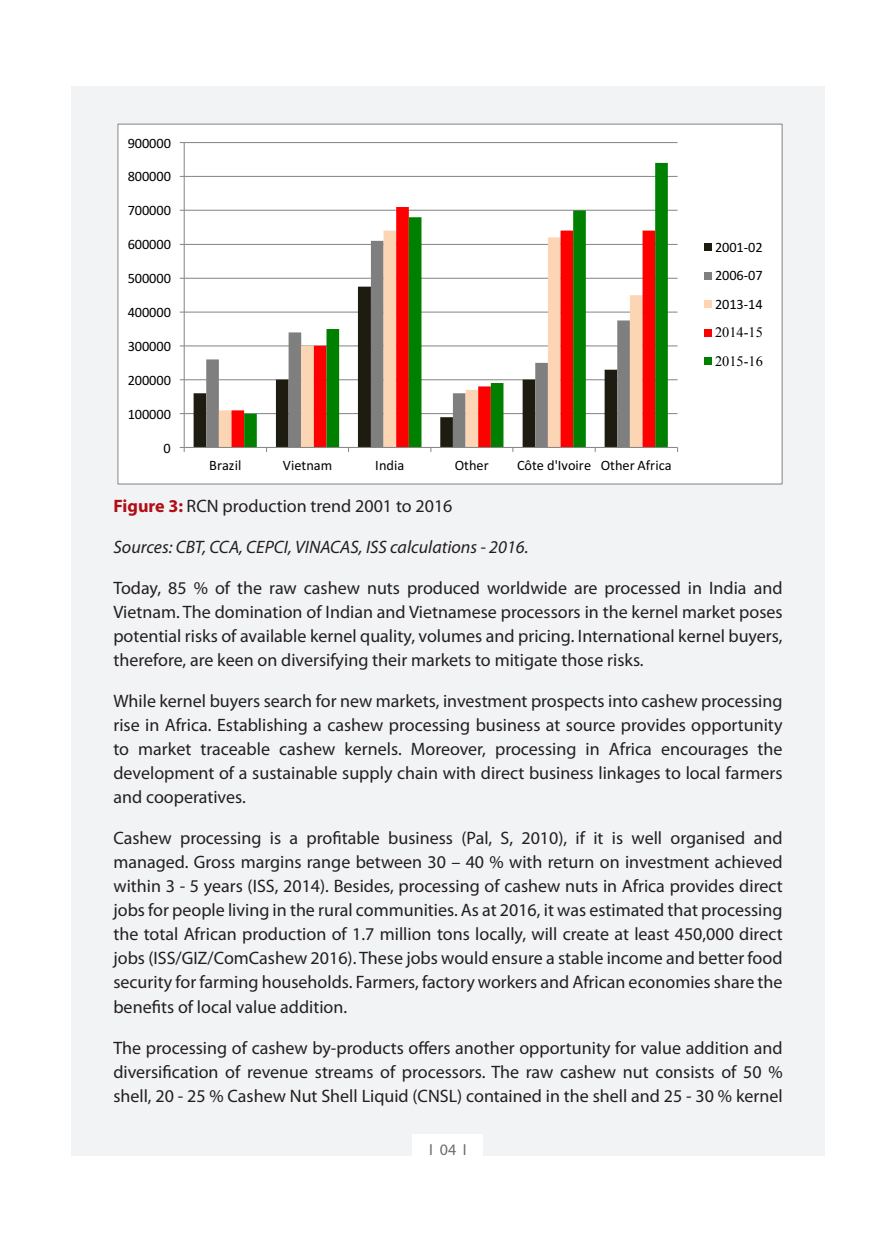
<style>
.page{position:relative;width:896px;height:1248px;background:#fff}
.page>*{position:absolute;margin:0;border:0;box-sizing:border-box;transform-origin:0 0}
.Body_Just{font:18px/24px "Myriad Pro";color:#231f20;text-align:justify}
.Body_Just-2{font:italic 18px "Myriad Pro";color:#231f20}
.Figs{font:18px "Myriad Pro";color:#231f20}
.t1{font:17px/24px "Calibri";color:#000;text-align:justify}
.t2{font:700 17px "Calibri";color:#000}
.t3{font:italic 17px "Calibri";color:#000}
.t4{font:16px "Myriad Pro";color:#6c6d70}
.t5{font:14.4px/28.4px "Calibri";letter-spacing:-.005em;color:#000;text-align:justify}
.s1{font-family:"Times New Roman"}
.s2{font-weight:700;color:#b00d15}
</style>
<div class="page">
<div style="left:71px;top:86px;width:753px;height:1069px;background:#f2f3f4"></div>
<div style="left:413px;top:1133px;width:70px;height:32px;background:#fff"></div>
<div style="left:118px;top:124px;width:664px;height:360px;background:#fff"></div>
<hr style="left:184px;top:413px;width:493px;height:1px;background:#868686">
<hr style="left:184px;top:379px;width:493px;height:1px;background:#868686">
<hr style="left:184px;top:345px;width:493px;height:1px;background:#868686">
<hr style="left:184px;top:311px;width:493px;height:1px;background:#868686">
<hr style="left:184px;top:278px;width:493px;height:1px;background:#868686">
<hr style="left:184px;top:244px;width:493px;height:1px;background:#868686">
<hr style="left:184px;top:210px;width:493px;height:1px;background:#868686">
<hr style="left:184px;top:176px;width:493px;height:1px;background:#868686">
<hr style="left:184px;top:142px;width:493px;height:1px;background:#868686">
<svg style="left:194px;top:311px;width:12px;height:136px"></svg>
<svg style="left:206px;top:243px;width:13px;height:204px"></svg>
<svg style="left:219px;top:243px;width:12px;height:204px"></svg>
<svg style="left:231px;top:209px;width:13px;height:238px"></svg>
<svg style="left:244px;top:163px;width:424px;height:284px"></svg>
<hr style="left:184px;top:142px;width:1px;height:305px;background:#868686">
<hr style="left:184px;top:447px;width:493px;height:1px;background:#868686">
<svg style="left:180px;top:447px;width:5px;height:5px"></svg>
<div style="left:704px;top:243px;width:8px;height:8px;background:#1e1c11"></div>
<div style="left:704px;top:271px;width:8px;height:8px;background:#7f7f7f"></div>
<div style="left:704px;top:300px;width:8px;height:8px;background:#fcd5b5"></div>
<div style="left:704px;top:328px;width:8px;height:8px;background:#f00"></div>
<div style="left:704px;top:357px;width:8px;height:8px;background:#008000"></div>
<p class="t5" style="left:128px;top:128px;width:45px">900000</p>
<p class="t5" style="left:128px;top:162px;width:45px">800000</p>
<p class="t5" style="left:128px;top:196px;width:45px">700000</p>
<p class="t5" style="left:128px;top:230px;width:45px">600000</p>
<p class="t5" style="left:128px;top:264px;width:45px">500000</p>
<p class="t5" style="left:128px;top:297px;width:45px">400000</p>
<p class="t5" style="left:128px;top:331px;width:45px">300000</p>
<p class="t5" style="left:128px;top:365px;width:45px">200000</p>
<p class="t5" style="left:128px;top:399px;width:45px">100000</p>
<p class="t5" style="left:164px;top:433px;width:9px">0</p>
<p class="t5" style="left:209px;top:451px;width:34px">Brazil</p>
<p class="t5" style="left:283px;top:451px;width:51px">Vietnam</p>
<p class="t5" style="left:375px;top:451px;width:31px">India</p>
<p class="t5" style="left:455px;top:451px;width:36px">Other</p>
<p class="t5" style="left:517px;top:451px;width:156px">Côte d'Ivoire Other Africa</p>
<p class="t5" style="left:715px;top:232px;width:49px">2001-02<br>2006-07<br>2013-14<br><span class="s1">2014-15<br>2015-16</span></p>
<p class="t2" style="left:118px;top:486px;width:317px">Figure 3: RCN production trend 2001 to 2016</p>
<p class="Figs" style="left:113px;top:495px;width:340px"><span class="s2">Figure 3:</span> RCN production trend 2001 to 2016</p>
<p class="Body_Just-2" style="left:113px;top:536px;width:417px">Sources: CBT, CCA, CEPCI, VINACAS, ISS calculations - 2016.</p>
<p class="Body_Just" style="left:113px;top:576px;width:671px">Today, 85 % of the raw cashew nuts produced worldwide are processed in India and Vietnam. The domination of Indian and Vietnamese processors in the kernel market poses potential risks of available kernel quality, volumes and pricing. International kernel buyers, therefore, are keen on diversifying their markets to mitigate those risks.</p>
<p class="Body_Just" style="left:113px;top:689px;width:671px">While kernel buyers search for new markets, investment prospects into cashew processing rise in Africa. Establishing a cashew processing business at source provides opportunity to market traceable cashew kernels. Moreover, processing in Africa encourages the development of a sustainable supply chain with direct business linkages to local farmers and cooperatives.</p>
<p class="Body_Just" style="left:113px;top:826px;width:671px">Cashew processing is a profitable business (Pal, S, 2010), if it is well organised and managed. Gross margins range between 30 – 40 % with return on investment achieved within 3 - 5 years (ISS, 2014). Besides, processing of cashew nuts in Africa provides direct jobs for people living in the rural communities. As at 2016, it was estimated that processing the total African production of 1.7 million tons locally, will create at least 450,000 direct jobs (ISS/GIZ/ComCashew 2016). These jobs would ensure a stable income and better food security for farming households. Farmers, factory workers and African economies share the benefits of local value addition.</p>
<p class="Body_Just" style="left:113px;top:1035px;width:671px">The processing of cashew by-products offers another opportunity for value addition and diversification of revenue streams of processors. The raw cashew nut consists of 50 % shell, 20 - 25 % Cashew Nut Shell Liquid (CNSL) contained in the shell and 25 - 30 % kernel</p>
<p class="t1" style="left:118px;top:578px;width:668px">The domination of Indian and Vietnamese processors in the kernel market poses potential risks of available kernel quality, volumes and pricing. International kernel buyers, therefore, are keen on diversifying their markets to mitigate those risks.</p>
<p class="t3" style="left:446px;top:884px;width:10px">3</p>
<p class="t4" style="left:429px;top:1139px;width:39px">I 04 I</p>
</div>
